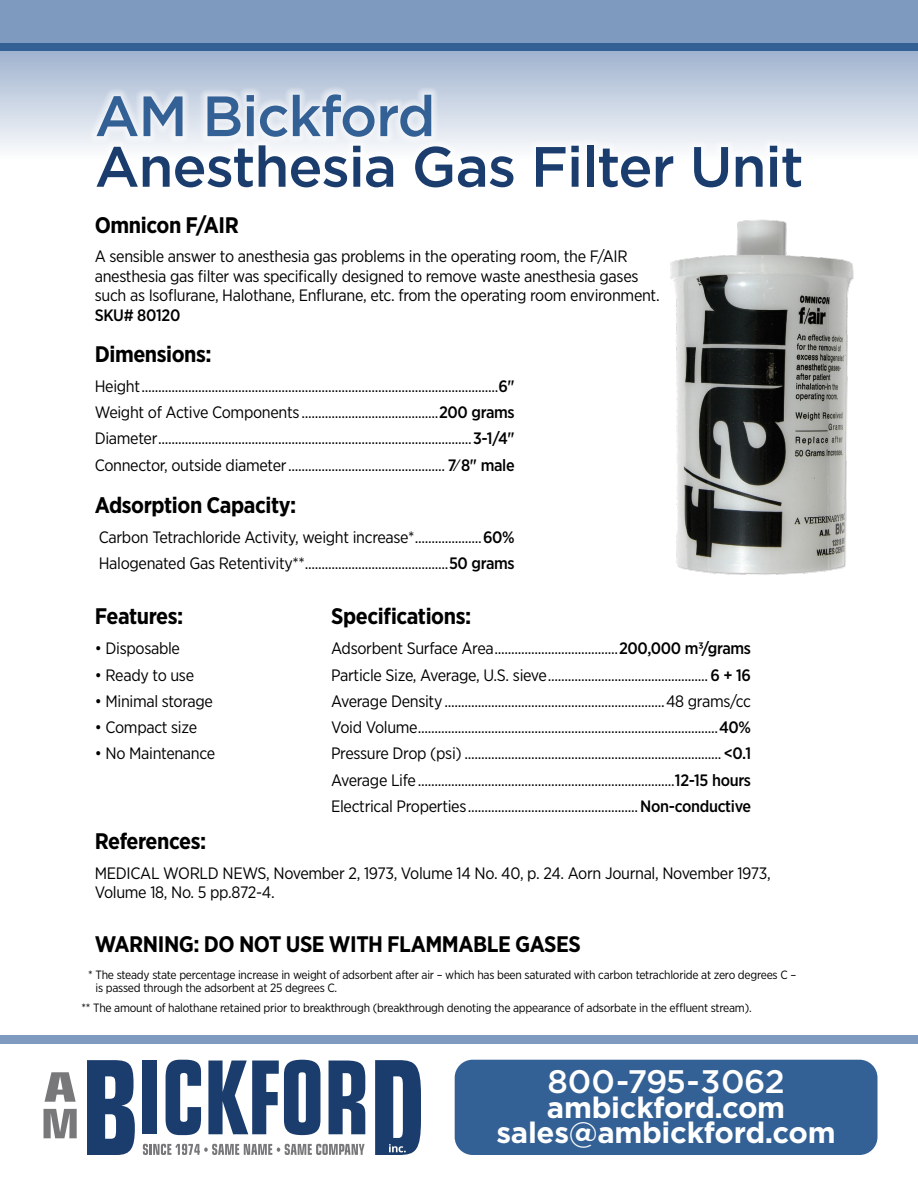
<style>
.page{position:relative;width:918px;height:1188px;background:#fff}
.page>*{position:absolute;margin:0;border:0;box-sizing:border-box;transform-origin:0 0}
.t1{font:500 56.7px/50.7px "Gotham HTF";letter-spacing:-.02em;color:#1b3d6e}
.t2{font:500 32.55px "Gotham HTF";letter-spacing:-.02em;color:#fff}
.t3{font:700 29.4px "Gotham HTF";letter-spacing:-.01em;color:#fff}
.t4{font:700 22.5px "Gotham Narrow";letter-spacing:-.02em;color:#000}
.t5{font:16.5px/19.5px "Gotham Narrow";letter-spacing:-.02em;color:#000}
.t6{font:12px/13.5px "Gotham Narrow";letter-spacing:-.02em;color:#000}
.s1{color:#346195}
.s2{font-weight:500}
</style>
<div class="page">
<div style="left:0;top:51px;width:918px;height:109px;background:linear-gradient(to bottom,#a0b3cf,#fdfdfe)"></div>
<svg style="left:45px;top:1072px;width:31px;height:30px"></svg>
<svg style="left:44px;top:1109px;width:33px;height:29px"></svg>
<svg style="left:87px;top:1060px;width:48px;height:95px;background:#415d86"></svg>
<div style="left:143px;top:1061px;width:14px;height:73px;background:#1b3d6e"></div>
<svg style="left:166px;top:1060px;width:35px;height:75px"></svg>
<svg style="left:208px;top:1060px;width:112px;height:75px"></svg>
<svg style="left:329px;top:1061px;width:36px;height:73px"></svg>
<svg style="left:143px;top:1144px;width:222px;height:11px"></svg>
<svg style="left:375px;top:1060px;width:46px;height:95px;background:#466189"></svg>
<div style="left:0;top:1036px;width:918px;height:8px;background:#7e9bbf"></div>
<div style="left:0;top:43px;width:918px;height:8px;background:#346195"></div>
<div style="left:0;top:0;width:918px;height:43px;background:#7e9bbf"></div>
<svg style="left:89px;top:86px;width:720px;height:74px"></svg>
<div style="left:455px;top:1060px;width:423px;height:95px;background:#346195;border-radius:18px"></div>
<img style="left:670px;top:219px;width:184px;height:356px">
<p class="t1" style="left:95px;top:90px;width:711px"><span class="s1">AM Bickford<br></span>Anesthesia Gas Filter Unit</p>
<p class="t4" style="left:95px;top:210px;width:146px">Omnicon F/AIR</p>
<p class="t5" style="left:95px;top:247px;width:566px">A sensible answer to anesthesia gas problems in the operating room, the F/AIR anesthesia gas filter was specifically designed to remove waste anesthesia gases such as Isoflurane, Halothane, Enflurane, etc. from the operating room environment.<br><span class="s2">SKU# 80120</span></p>
<p class="t4" style="left:95px;top:340px;width:119px">Dimensions:</p>
<p class="t5" style="left:95px;top:376px;width:422px">Height...........................................................................................................<span class="s2">6"</span></p>
<p class="t5" style="left:95px;top:402px;width:422px">Weight of Active Components .........................................<span class="s2">200 grams</span></p>
<p class="t5" style="left:95px;top:428px;width:422px">Diameter..............................................................................................<span class="s2">3-1/4"</span></p>
<p class="t5" style="left:95px;top:455px;width:422px">Connector, outside diameter............................................... <span class="s2">7⁄ 8" male</span></p>
<p class="t4" style="left:95px;top:491px;width:203px">Adsorption Capacity:</p>
<p class="t5" style="left:99px;top:527px;width:418px">Carbon Tetrachloride Activity, weight increase*....................<span class="s2">60%</span></p>
<p class="t5" style="left:99px;top:553px;width:418px">Halogenated Gas Retentivity**...........................................<span class="s2">50 grams</span></p>
<p class="t4" style="left:95px;top:602px;width:90px">Features:</p>
<p class="t4" style="left:331px;top:602px;width:142px">Specifications:</p>
<p class="t5" style="left:95px;top:638px;width:87px">• Disposable</p>
<p class="t5" style="left:95px;top:665px;width:101px">• Ready to use</p>
<p class="t5" style="left:95px;top:691px;width:120px">• Minimal storage</p>
<p class="t5" style="left:95px;top:717px;width:104px">• Compact size</p>
<p class="t5" style="left:95px;top:743px;width:122px">• No Maintenance</p>
<p class="t4" style="left:95px;top:826px;width:113px">References:</p>
<p class="t5" style="left:331px;top:638px;width:422px">Adsorbent Surface Area.....................................<span class="s2">200,000 m3/grams</span></p>
<p class="t5" style="left:331px;top:665px;width:422px">Particle Size, Average, U.S. sieve................................................ <span class="s2">6 + 16</span></p>
<p class="t5" style="left:331px;top:691px;width:422px">Average Density..................................................................48 grams/cc</p>
<p class="t5" style="left:331px;top:717px;width:422px">Void Volume..........................................................................................<span class="s2">40%</span></p>
<p class="t5" style="left:331px;top:743px;width:422px">Pressure Drop (psi) ............................................................................. <span class="s2">&lt;0.1</span></p>
<p class="t5" style="left:331px;top:770px;width:422px">Average Life.............................................................................<span class="s2">12-15 hours</span></p>
<p class="t5" style="left:331px;top:796px;width:422px">Electrical Properties...................................................<span class="s2">Non-conductive</span></p>
<p class="t5" style="left:95px;top:863px;width:678px">MEDICAL WORLD NEWS, November 2, 1973, Volume 14 No. 40, p. 24. Aorn Journal, November 1973,<br>Volume 18, No. 5 pp.872-4.</p>
<p class="t4" style="left:95px;top:930px;width:488px">WARNING: DO NOT USE WITH FLAMMABLE GASES</p>
<p class="t6" style="left:96px;top:967px;width:702px;text-indent:-7px">* The steady state percentage increase in weight of adsorbent after air – which has been saturated with carbon tetrachloride at zero degrees C – is passed through the adsorbent at 25 degrees C.</p>
<p class="t6" style="left:82px;top:1001px;width:672px">** The amount of halothane retained prior to breakthrough (breakthrough denoting the appearance of adsorbate in the effluent stream).</p>
<p class="t2" style="left:547px;top:1063px;width:239px">800-795-3062</p>
<p class="t3" style="left:547px;top:1091px;width:240px">ambickford.com</p>
<p class="t3" style="left:496px;top:1116px;width:341px">sales@ambickford.com</p>
</div>
